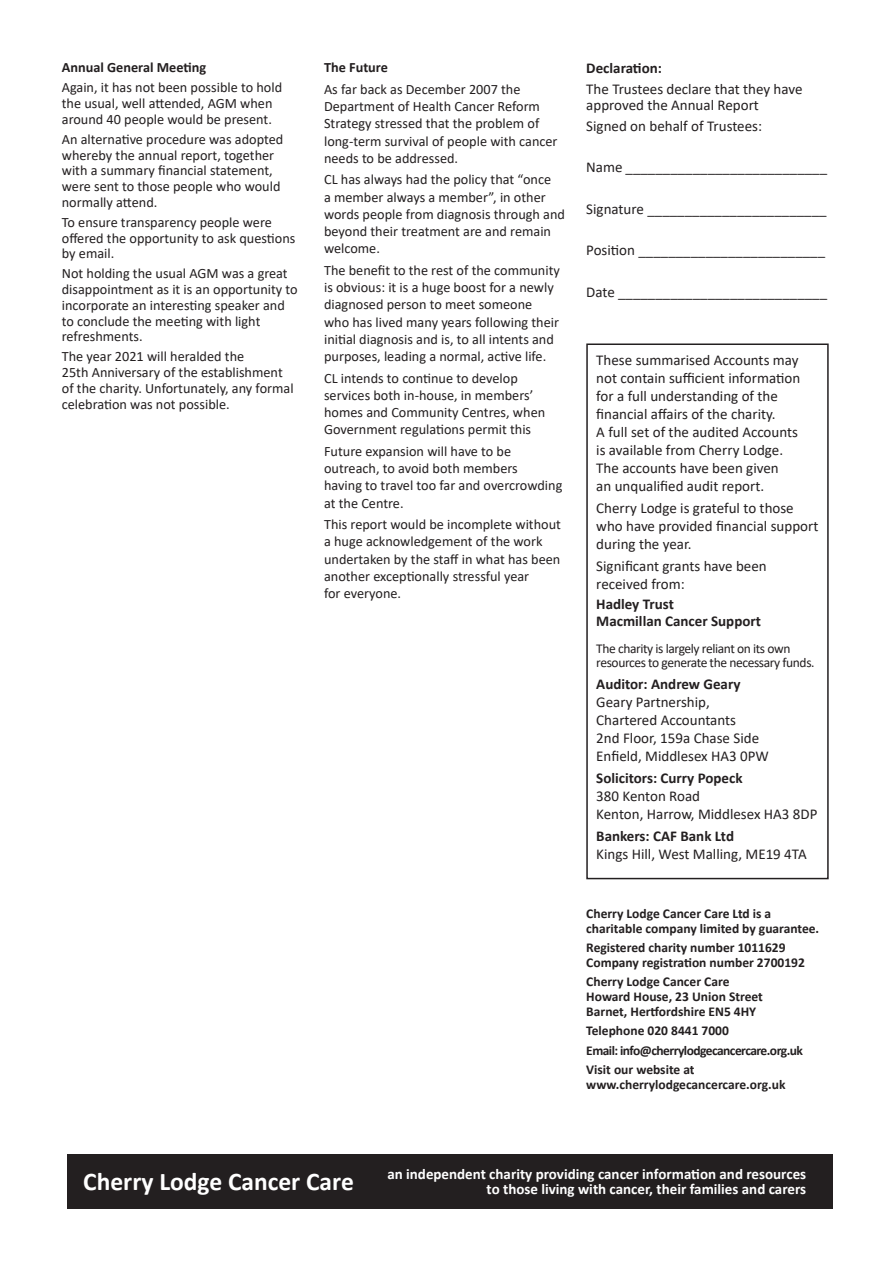
<style>
.page{position:relative;width:893px;height:1263px;background:#fff}
.page>*{position:absolute;margin:0;border:0;box-sizing:border-box;transform-origin:0 0}
.t1{font:700 25.5px "Calibri";color:#fff}
.t2{font:15px/18px "Calibri";color:#231f20}
.t3{font:700 15px/15px "Calibri";color:#fff;text-align:right}
.t4{font:700 15px "Calibri";color:#231f20}
.t5{font:14.25px/17.2px "Calibri";color:#231f20}
.t6{font:700 14.25px "Calibri";color:#231f20}
.t7{font:700 13.5px/15px "Calibri";color:#231f20}
.t8{font:13.5px/13.5px "Calibri";letter-spacing:-.03em;color:#231f20}
.t9{font:700 13.5px "Calibri";letter-spacing:-.04em;color:#231f20}
.s1{font-weight:700}
</style>
<div class="page">
<div style="left:67px;top:1154px;width:766px;height:54px;background:#231f20"></div>
<div style="left:586px;top:343px;width:243px;height:536px;border:2px solid #231f20"></div>
<p class="t6" style="left:62px;top:58px;width:146px">Annual General Meeting</p>
<p class="t5" style="left:62px;top:79px;width:222px;line-height:15.8px">Again, it has not been possible to hold the usual, well attended, AGM when around 40 people would be present.</p>
<p class="t5" style="left:62px;top:131px;width:223px;line-height:15.8px">An alternative procedure was adopted whereby the annual report, together with a summary financial statement, were sent to those people who would normally attend.</p>
<p class="t5" style="left:62px;top:214px;width:235px;line-height:15.8px">To ensure transparency people were offered the opportunity to ask questions by email.</p>
<p class="t5" style="left:62px;top:265px;width:237px;line-height:15.8px">Not holding the usual AGM was a great disappointment as it is an opportunity to incorporate an interesting speaker and to conclude the meeting with light refreshments.</p>
<p class="t5" style="left:62px;top:348px;width:233px;line-height:15.8px">The year 2021 will heralded the<br>25th Anniversary of the establishment of the charity. Unfortunately, any formal celebration was not possible.</p>
<p class="t6" style="left:324px;top:58px;width:65px">The Future</p>
<p class="t5" style="left:324px;top:80px;width:235px">As far back as December 2007 the Department of Health Cancer Reform Strategy stressed that the problem of long-term survival of people with cancer needs to be addressed.</p>
<p class="t5" style="left:324px;top:171px;width:242px">CL has always had the policy that “once<br>a member always a member”, in other words people from diagnosis through and beyond their treatment are and remain welcome.</p>
<p class="t5" style="left:324px;top:261px;width:237px">The benefit to the rest of the community is obvious: it is a huge boost for a newly diagnosed person to meet someone who has lived many years following their initial diagnosis and is, to all intents and purposes, leading a normal, active life.</p>
<p class="t5" style="left:324px;top:369px;width:223px">CL intends to continue to develop services both in-house, in members’ homes and Community Centres, when Government regulations permit this</p>
<p class="t5" style="left:324px;top:442px;width:240px">Future expansion will have to be outreach, to avoid both members<br>having to travel too far and overcrowding at the Centre.</p>
<p class="t5" style="left:324px;top:515px;width:238px">This report would be incomplete without a huge acknowledgement of the work undertaken by the staff in what has been another exceptionally stressful year<br>for everyone.</p>
<p class="t4" style="left:586px;top:57px;width:77px">Declaration:</p>
<p class="t2" style="left:586px;top:80px;width:218px;line-height:16.5px">The Trustees declare that they have approved the Annual Report</p>
<p class="t2" style="left:586px;top:117px;width:177px">Signed on behalf of Trustees:</p>
<p class="t2" style="left:586px;top:158px;width:242px">Name ___________________________</p>
<p class="t2" style="left:586px;top:200px;width:242px">Signature ________________________</p>
<p class="t2" style="left:586px;top:241px;width:240px">Position _________________________</p>
<p class="t2" style="left:586px;top:283px;width:242px">Date ____________________________</p>
<p class="t2" style="left:596px;top:350px;width:205px">These summarised Accounts may not contain sufficient information for a full understanding of the financial affairs of the charity.<br>A full set of the audited Accounts is available from Cherry Lodge.<br>The accounts have been given<br>an unqualified audit report.</p>
<p class="t2" style="left:596px;top:499px;width:224px">Cherry Lodge is grateful to those who have provided financial support during the year.</p>
<p class="t2" style="left:596px;top:557px;width:172px">Significant grants have been received from:</p>
<p class="t4" style="left:596px;top:593px;width:79px">Hadley Trust</p>
<p class="t4" style="left:596px;top:611px;width:166px">Macmillan Cancer Support</p>
<p class="t8" style="left:596px;top:641px;width:220px">The charity is largely reliant on its own resources to generate the necessary funds.</p>
<p class="t2" style="left:596px;top:674px;width:174px"><span class="s1">Auditor: Andrew Geary<br></span>Geary Partnership,<br>Chartered Accountants<br>2nd Floor, 159a Chase Side<br>Enfield, Middlesex HA3 0PW</p>
<p class="t2" style="left:596px;top:769px;width:223px"><span class="s1">Solicitors: Curry Popeck<br></span>380 Kenton Road<br>Kenton, Harrow, Middlesex HA3 8DP</p>
<p class="t2" style="left:596px;top:827px;width:212px"><span class="s1">Bankers: CAF Bank Ltd<br></span>Kings Hill, West Malling, ME19 4TA</p>
<p class="t7" style="left:586px;top:905px;width:234px">Cherry Lodge Cancer Care Ltd is a charitable company limited by guarantee.</p>
<p class="t7" style="left:586px;top:940px;width:220px">Registered charity number 1011629<br>Company registration number 2700192</p>
<p class="t7" style="left:586px;top:974px;width:178px">Cherry Lodge Cancer Care<br>Howard House, 23 Union Street<br>Barnet, Hertfordshire EN5 4HY</p>
<p class="t7" style="left:586px;top:1023px;width:144px">Telephone 020 8441 7000</p>
<p class="t9" style="left:586px;top:1040px;width:218px">Email: info@cherrylodgecancercare.org.uk</p>
<p class="t7" style="left:586px;top:1062px;width:201px">Visit our website at www.cherrylodgecancercare.org.uk</p>
<p class="t1" style="left:83px;top:1163px;width:272px">Cherry Lodge Cancer Care</p>
<p class="t3" style="left:387px;top:1166px;width:420px">an independent charity providing cancer information and resources to those living with cancer, their families and carers</p>
</div>
